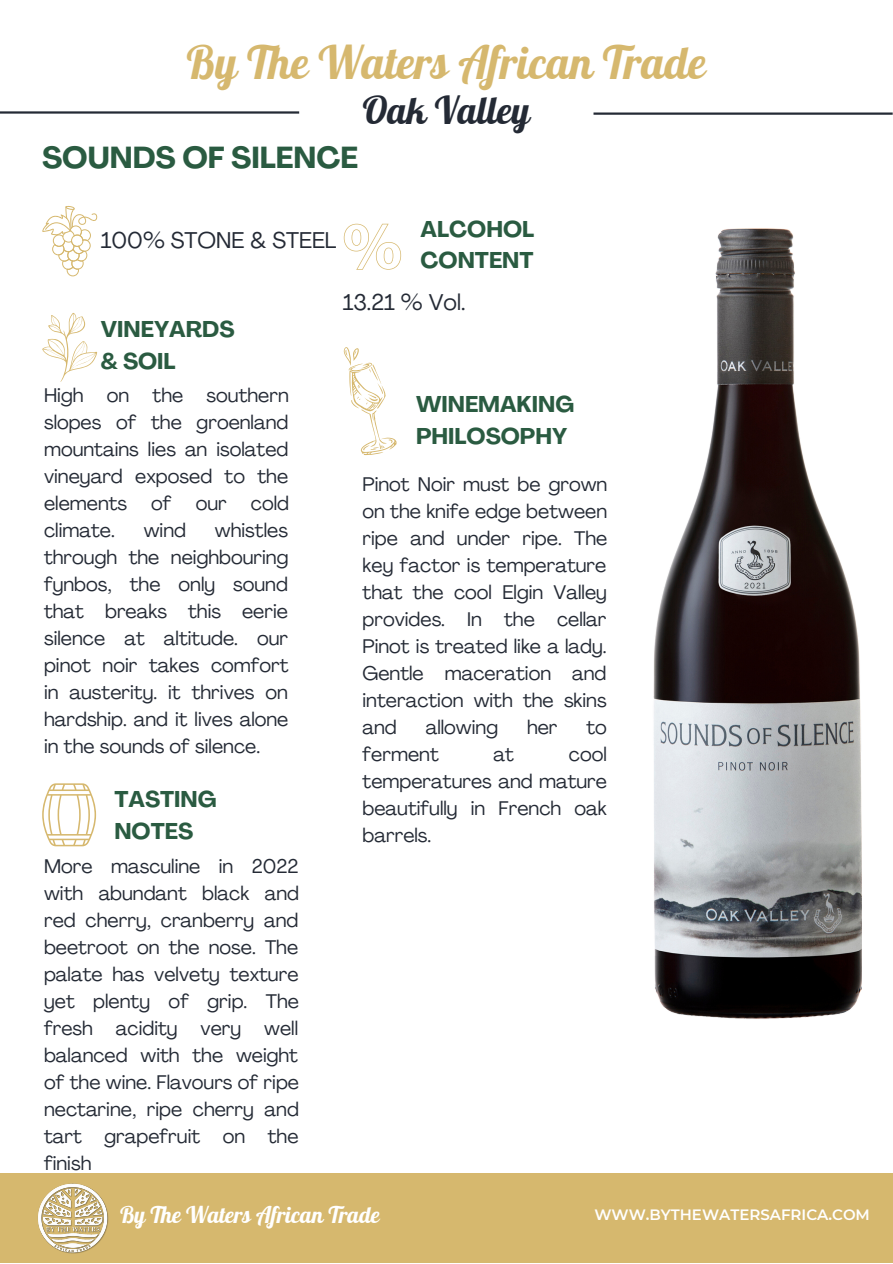
<style>
.page{position:relative;width:893px;height:1264px;background:#fff}
.page>*{position:absolute;margin:0;border:0;box-sizing:border-box;transform-origin:0 0}
.t1{font:45px "Lobster";color:#d6b86e}
.t2{font:37.5px "Lobster";color:#242a35}
.t3{font:700 30px "Agrandir";color:#2a5b41}
.t4{font:700 22.5px/31.5px "Agrandir";color:#2a5b41}
.t5{font:22.5px "Agrandir";color:#242a35}
.t6{font:22.5px "Lobster";color:#fff}
.t7{font:19.5px/27px "Agrandir";color:#242a35;text-align:justify}
.t8{font:600 15px "Montserrat";color:#fff}
</style>
<div class="page">
<svg style="left:42px;top:206px;width:55px;height:70px"></svg>
<svg style="left:42px;top:312px;width:55px;height:70px"></svg>
<div style="left:0;top:1173px;width:892px;height:89px;background:#d6b86e"></div>
<img style="left:38px;top:1183px;width:71px;height:71px">
<svg style="left:344px;top:224px;width:57px;height:46px"></svg>
<hr style="left:0;top:111px;width:299px;height:3px;background:#242a35">
<svg style="left:42px;top:783px;width:54px;height:63px"></svg>
<hr style="left:593px;top:112px;width:299px;height:3px;background:#242a35">
<svg style="left:344px;top:347px;width:52px;height:108px"></svg>
<img style="left:653px;top:228px;width:208px;height:791px">
<p class="t1" style="left:186px;top:34px;width:521px">By The Waters African Trade</p>
<p class="t2" style="left:362px;top:86px;width:169px">Oak Valley</p>
<p class="t3" style="left:42px;top:145px;width:317px">SOUNDS OF SILENCE</p>
<p class="t5" style="left:101px;top:231px;width:237px">100% STONE &amp; STEEL</p>
<p class="t4" style="left:420px;top:215px;width:115px">ALCOHOL</p>
<p class="t4" style="left:420px;top:247px;width:114px">CONTENT</p>
<p class="t4" style="left:101px;top:315px;width:135px">VINEYARDS</p>
<p class="t4" style="left:101px;top:347px;width:76px">&amp; SOIL</p>
<p class="t7" style="left:44px;top:384px;width:246px">High on the southern slopes of the groenland mountains lies an isolated vineyard exposed to the elements of our cold climate.</p>
<p class="t7" style="left:44px;top:518px;width:246px;text-indent:171px">whistles through the neighbouring fynbos, the only sound that breaks this eerie silence at altitude. our pinot noir takes comfort in austerity. it thrives on hardship. and it lives alone in the sounds of silence.</p>
<p class="t7" style="left:144px;top:518px;width:44px">wind</p>
<p class="t4" style="left:114px;top:785px;width:104px">TASTING<br>NOTES</p>
<p class="t7" style="left:44px;top:854px;width:256px">More masculine in 2022 with abundant black and red cherry, cranberry and beetroot on the nose. The palate has velvety texture yet plenty of grip. The fresh acidity very well balanced with the weight of the wine. Flavours of ripe nectarine, ripe cherry and tart grapefruit on the finish</p>
<p class="t5" style="left:343px;top:293px;width:124px">13.21 % Vol.</p>
<p class="t4" style="left:416px;top:391px;width:160px">WINEMAKING<br>PHILOSOPHY</p>
<p class="t7" style="left:362px;top:472px;width:246px">Pinot Noir must be grown on the knife edge between ripe and under ripe. The key factor is temperature that the cool Elgin Valley provides. In the cellar Pinot is treated like a lady.<br>Gentle maceration and interaction with the skins and</p>
<p class="t7" style="left:426px;top:715px;width:74px">allowing</p>
<p class="t7" style="left:527px;top:715px;width:32px">her</p>
<p class="t7" style="left:586px;top:715px;width:22px">to</p>
<p class="t7" style="left:362px;top:742px;width:78px">ferment</p>
<p class="t7" style="left:493px;top:742px;width:22px">at</p>
<p class="t7" style="left:362px;top:742px;width:246px;text-indent:206px">cool temperatures and mature beautifully in French oak barrels.</p>
<p class="t6" style="left:120px;top:1200px;width:261px">By The Waters African Trade</p>
<p class="t8" style="left:594px;top:1204px;width:277px">WWW.BYTHEWATERSAFRICA.COM</p>
</div>
